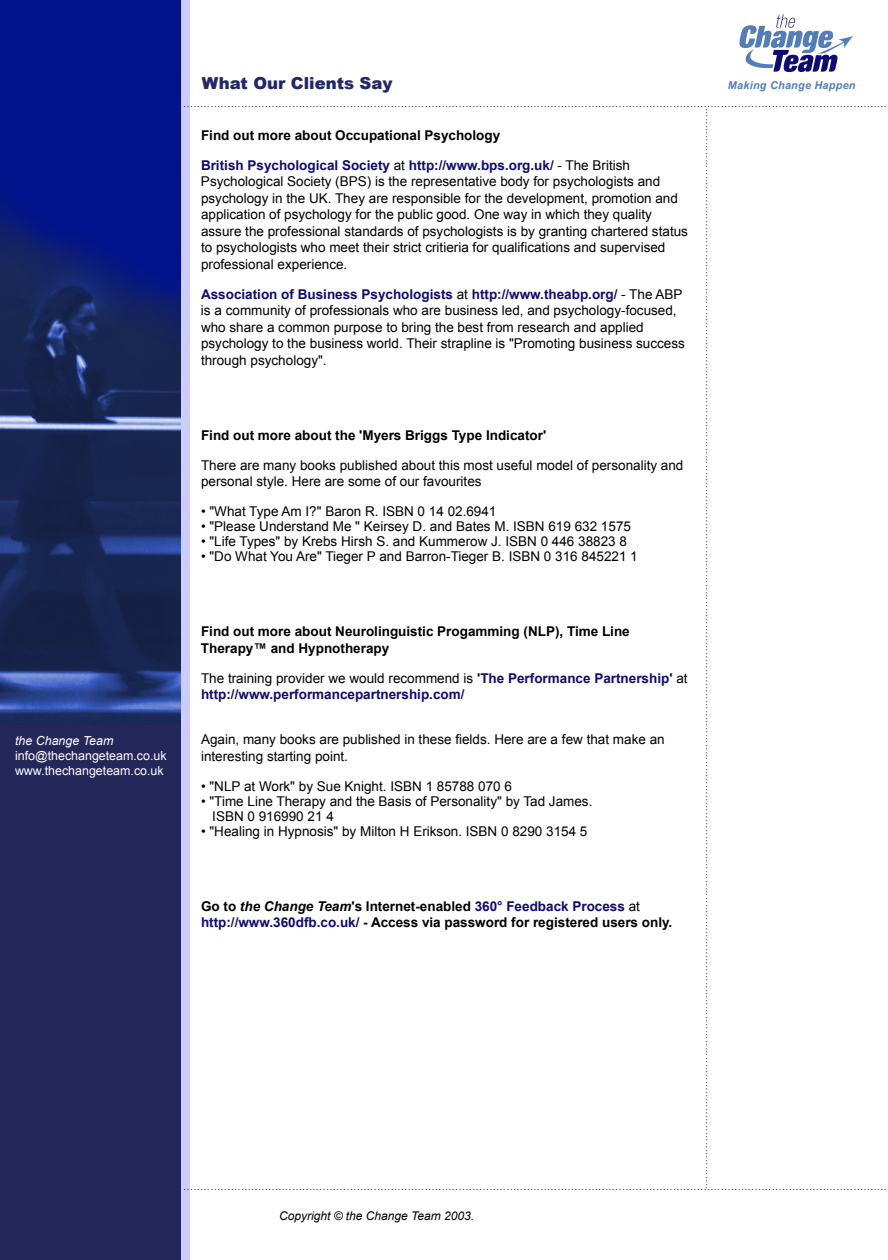
<style>
.page{position:relative;width:888px;height:1260px;background:#fff}
.page>*{position:absolute;margin:0;border:0;box-sizing:border-box;transform-origin:0 0}
.t1{font:900 16.5px "Arial";color:#232668}
.t2{font:13.5px/16.5px "Arial";color:#000}
.t3{font:700 13.5px/16.5px "Arial";color:#000}
.t4{font:700 13.5px/16.5px "Arial";color:#100b72}
.t5{font:12.45px/14.7px "Arial";color:#fcfcfc}
.t6{font:italic 12.45px "Arial";color:#fcfcfc}
.t7{font:italic 12px "Arial";color:#000}
.t8{font:italic 700 10.8px "Arial";letter-spacing:.025em;color:#537db9}
.t9{font:9px "Arial";color:#000}
.s1{font-weight:700;color:#100b72}
.s2{font-weight:400;color:#000}
.s3{font-style:italic}
.s4{color:#100b72}
.s5{font-weight:400}
</style>
<div class="page">
<img style="left:0;top:0;width:182px;height:725px">
<div style="left:0;top:725px;width:182px;height:535px;background:#232759"></div>
<div style="left:182px;top:0;width:8px;height:1260px;background:#ccf"></div>
<svg style="left:739px;top:14px;width:114px;height:59px"></svg>
<p class="t6" style="left:15px;top:733px;width:100px">the Change Team</p>
<p class="t5" style="left:15px;top:748px;width:153px">info@thechangeteam.co.uk www.thechangeteam.co.uk</p>
<p class="t1" style="left:202px;top:71px;width:192px">What Our Clients Say</p>
<p class="t3" style="left:201px;top:127px;width:301px">Find out more about Occupational Psychology</p>
<p class="t2" style="left:201px;top:157px;width:489px"><span class="s1">British Psychological Society</span> at <span class="s1">http://www.bps.org.uk/</span> - The British Psychological Society (BPS) is the representative body for psychologists and psychology in the UK. They are responsible for the development, promotion and application of psychology for the public good. One way in which they quality assure the professional standards of psychologists is by granting chartered status to psychologists who meet their strict critieria for qualifications and supervised professional experience.</p>
<p class="t2" style="left:201px;top:286px;width:486px"><span class="s1">Association of Business Psychologists</span> at <span class="s1">http://www.theabp.org/</span> - The ABP is a community of professionals who are business led, and psychology-focused, who share a common purpose to bring the best from research and applied psychology to the business world. Their strapline is "Promoting business success through psychology".</p>
<p class="t8" style="left:728px;top:78px;width:129px">Making Change Happen</p>
<p class="t9" style="left:184px;top:98px;width:705px">...............................................................................................................................................................................................................</p>
<p class="t9" style="left:698px;top:1189px;width:1082px;rotate:-90deg">..............................................................................................................................................................................................................................................................................................................................</p>
<p class="t9" style="left:184px;top:1180px;width:705px">...............................................................................................................................................................................................................</p>
<p class="t3" style="left:201px;top:427px;width:347px">Find out more about the 'Myers Briggs Type Indicator'</p>
<p class="t2" style="left:201px;top:457px;width:484px">There are many books published about this most useful model of personality and personal style. Here are some of our favourites</p>
<p class="t2" style="left:201px;top:504px;width:297px">• "What Type Am I?" Baron R. ISBN 0 14 02.6941</p>
<p class="t2" style="left:201px;top:519px;width:432px">• "Please Understand Me " Keirsey D. and Bates M. ISBN 619 632 1575</p>
<p class="t2" style="left:201px;top:534px;width:428px">• "Life Types" by Krebs Hirsh S. and Kummerow J. ISBN 0 446 38823 8</p>
<p class="t2" style="left:201px;top:549px;width:438px">• "Do What You Are" Tieger P and Barron-Tieger B. ISBN 0 316 845221 1</p>
<p class="t3" style="left:201px;top:624px;width:430px">Find out more about Neurolinguistic Progamming (NLP), Time Line<br>Therapy™ and Hypnotherapy</p>
<p class="t4" style="left:201px;top:670px;width:488px"><span class="s2">The training provider we would recommend is</span> 'The Performance Partnership' <span class="s2">at </span>http://www.performancepartnership.com/</p>
<p class="t2" style="left:201px;top:732px;width:465px">Again, many books are published in these fields. Here are a few that make an interesting starting point.</p>
<p class="t2" style="left:201px;top:778px;width:312px">• "NLP at Work" by Sue Knight. ISBN 1 85788 070 6</p>
<p class="t2" style="left:212px;top:794px;width:382px;line-height:15px;text-indent:-11px">• "Time Line Therapy and the Basis of Personality" by Tad James.<br>ISBN 0 916990 21 4</p>
<p class="t2" style="left:201px;top:823px;width:388px">• "Healing in Hypnosis" by Milton H Erikson. ISBN 0 8290 3154 5</p>
<p class="t3" style="left:201px;top:898px;width:473px">Go to <span class="s3">the Change Team</span>'s Internet-enabled <span class="s4">360° Feedback Process</span> <span class="s5">at </span><span class="s4">http://www.360dfb.co.uk/</span> - Access via password for registered users only.</p>
<p class="t7" style="left:279px;top:1208px;width:197px">Copyright © the Change Team 2003.</p>
</div>
